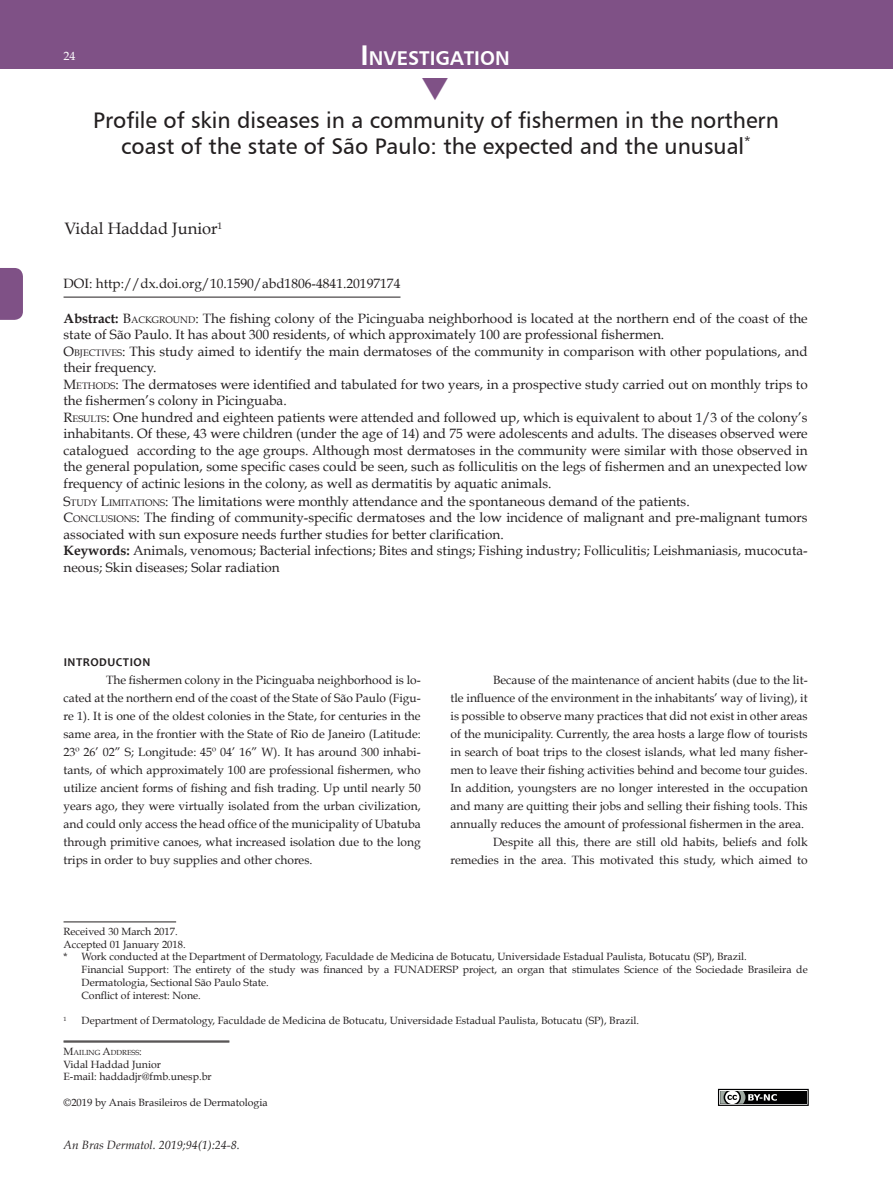
<style>
.page{position:relative;width:893px;height:1191px;background:#fff}
.page>*{position:absolute;margin:0;border:0;box-sizing:border-box;transform-origin:0 0}
.Titulo{font:22.5px/25.5px "Humanist 777 BT Roman B";color:#231f20;text-align:center}
.t1{font:19.95px "Humanist 777 BT Bold B";color:#fff}
.Autores{font:16.5px "Book Antiqua";color:#231f20}
.DOI{font:13.5px/16.5px "Book Antiqua";color:#231f20}
.ABD-ING_-_2016{font:12px/18px "Book Antiqua";color:#231f20;text-align:justify}
.ABD-PT_-_2016{font:12px/18px "Book Antiqua";color:#231f20;text-align:justify}
.t2{font:italic 12px "Book Antiqua";color:#231f20}
.ABD-ING_-_2016-2{font:700 12px "Candara";letter-spacing:.04em;color:#231f20}
.t3{font:12px "Book Antiqua";color:#fff}
.Titulação{font:10.5px/12.8px "Book Antiqua";color:#231f20}
.Titulação-2{font:7.35px "Book Antiqua";color:#231f20}
.Titulação-3{font:6.15px "Book Antiqua";color:#231f20}
.s1{font-size:28.5px}
.s2{font-weight:700}
.s3{font-style:inherit}
.s4{font-size:9.45px}
.s5{font-size:10.5px}
</style>
<div class="page">
<svg style="left:0;top:268px;width:23px;height:52px"></svg>
<div style="left:0;top:0;width:893px;height:68px;background:#7f5186"></div>
<hr style="left:64px;top:921px;width:112px;height:1px;background:#231f20">
<hr style="left:64px;top:1040px;width:165px;height:1px;background:#231f20">
<hr style="left:64px;top:1041px;width:165px;height:1px;background:#231f20">
<hr style="left:64px;top:297px;width:336px;height:1px;background:#231f20">
<svg style="left:718px;top:1088px;width:91px;height:18px"></svg>
<p class="t3" style="left:63px;top:48px;width:13px">24</p>
<p class="t1" style="left:360px;top:45px;width:151px"><span class="s1">I</span> NVESTIGATION</p>
<p class="Titulo" style="left:93px;top:107px;width:687px">Profile of skin diseases in a community of fishermen in the northern coast of the state of São Paulo: the expected and the unusual<sup>*</sup></p>
<p class="Autores" style="left:65px;top:218px;width:159px">Vidal Haddad Junior<sup>1</sup></p>
<p class="DOI" style="left:64px;top:275px;width:338px">DOI: http://dx.doi.org/10.1590/abd1806-4841.20197174</p>
<p class="DOI" style="left:64px;top:310px;width:746px"><span class="s2">Abstract:</span> <span class="s3">B</span><span class="s4">ACKGROUND</span><span class="s3">: T</span>he fishing colony of the Picinguaba neighborhood is located at the northern end of the coast of the state of São Paulo. It has about 300 residents, of which approximately 100 are professional fishermen.</p>
<p class="DOI" style="left:64px;top:343px;width:746px"><span class="s3">O</span><span class="s4">BJECTIVES</span><span class="s3">:</span> This study aimed to identify the main dermatoses of the community in comparison with other populations, and their frequency.</p>
<p class="DOI" style="left:64px;top:376px;width:746px"><span class="s3">M</span><span class="s4">ETHODS</span><span class="s3">:</span> The dermatoses were identified and tabulated for two years, in a prospective study carried out on monthly trips to the fishermen’s colony in Picinguaba.</p>
<p class="DOI" style="left:64px;top:409px;width:746px;text-align:justify"><span class="s3">R</span><span class="s4">ESULTS</span><span class="s3">:</span> One hundred and eighteen patients were attended and followed up, which is equivalent to about 1/3 of the colony’s inhabitants. Of these, 43 were children (under the age of 14) and 75 were adolescents and adults. The diseases observed were catalogued according to the age groups. Although most dermatoses in the community were similar with those observed in the general population, some specific cases could be seen, such as folliculitis on the legs of fishermen and an unexpected low frequency of actinic lesions in the colony, as well as dermatitis by aquatic animals.</p>
<p class="DOI" style="left:64px;top:493px;width:628px"><span class="s3">S</span><span class="s4">TUDY</span> <span class="s3">L</span><span class="s4">IMITATIONS</span><span class="s3">:</span> The limitations were monthly attendance and the spontaneous demand of the patients.</p>
<p class="DOI" style="left:64px;top:509px;width:746px"><span class="s3">C</span><span class="s4">ONCLUSIONS</span><span class="s3">:</span> The finding of community-specific dermatoses and the low incidence of malignant and pre-malignant tumors associated with sun exposure needs further studies for better clarification.</p>
<p class="DOI" style="left:64px;top:542px;width:746px"><span class="s2">Keywords:</span> Animals, venomous; Bacterial infections; Bites and stings; Fishing industry; Folliculitis; Leishmaniasis, mucocuta&shy;neous; Skin diseases; Solar radiation</p>
<p class="ABD-ING_-_2016-2" style="left:64px;top:655px;width:88px">INTRODUCTION</p>
<p class="ABD-PT_-_2016" style="left:64px;top:671px;width:359px;text-indent:43px">The fishermen colony in the Picinguaba neighborhood is lo&shy;cated at the northern end of the coast of the State of São Paulo (Figu&shy;re 1). It is one of the oldest colonies in the State, for centuries in the same area, in the frontier with the State of Rio de Janeiro (Latitude:<br>23º 26’ 02” S; Longitude: 45º 04’ 16” W). It has around 300 inhabi&shy;tants, of which approximately 100 are professional fishermen, who utilize ancient forms of fishing and fish trading. Up until nearly 50 years ago, they were virtually isolated from the urban civilization, and could only access the head office of the municipality of Ubatuba through primitive canoes, what increased isolation due to the long trips in order to buy supplies and other chores.</p>
<p class="ABD-ING_-_2016" style="left:450px;top:671px;width:359px;text-indent:43px">Because of the maintenance of ancient habits (due to the lit&shy;tle influence of the environment in the inhabitants’ way of living), it is possible to observe many practices that did not exist in other areas of the municipality. Currently, the area hosts a large flow of tourists in search of boat trips to the closest islands, what led many fisher&shy;men to leave their fishing activities behind and become tour guides.<br>In addition, youngsters are no longer interested in the occupation and many are quitting their jobs and selling their fishing tools. This annually reduces the amount of professional fishermen in the area.</p>
<p class="ABD-ING_-_2016" style="left:450px;top:833px;width:359px;text-align:right">Despite all this, there are still old habits, beliefs and folk remedies in the area. This motivated this study, which aimed to</p>
<p class="Titulação" style="left:64px;top:925px;width:116px">Received 30 March 2017.</p>
<p class="Titulação" style="left:64px;top:937px;width:124px">Accepted 01 January 2018.</p>
<p class="Titulação" style="left:64px;top:950px;width:685px">* Work conducted at the Department of Dermatology, Faculdade de Medicina de Botucatu, Universidade Estadual Paulista, Botucatu (SP), Brazil.</p>
<p class="Titulação" style="left:82px;top:963px;width:728px">Financial Support: The entirety of the study was financed by a FUNADERSP project, an organ that stimulates Science of the Sociedade Brasileira de<br>Dermatologia, Sectional São Paulo State.</p>
<p class="Titulação" style="left:82px;top:988px;width:121px">Conflict of interest: None.</p>
<p class="Titulação-3" style="left:64px;top:1014px;width:5px">1</p>
<p class="Titulação" style="left:82px;top:1014px;width:559px">Department of Dermatology, Faculdade de Medicina de Botucatu, Universidade Estadual Paulista, Botucatu (SP), Brazil.</p>
<p class="Titulação-2" style="left:64px;top:1047px;width:80px"><span class="s5">M</span>AILING <span class="s5">A</span>DDRESS<span class="s5">:</span></p>
<p class="Titulação" style="left:64px;top:1057px;width:99px">Vidal Haddad Junior</p>
<p class="Titulação" style="left:64px;top:1070px;width:150px">E-mail: haddadjr@fmb.unesp.br</p>
<p class="Titulação" style="left:64px;top:1096px;width:206px">©2019 by Anais Brasileiros de Dermatologia</p>
<p class="t2" style="left:64px;top:1137px;width:178px">An Bras Dermatol. 2019;94(1):24-8.</p>
</div>
